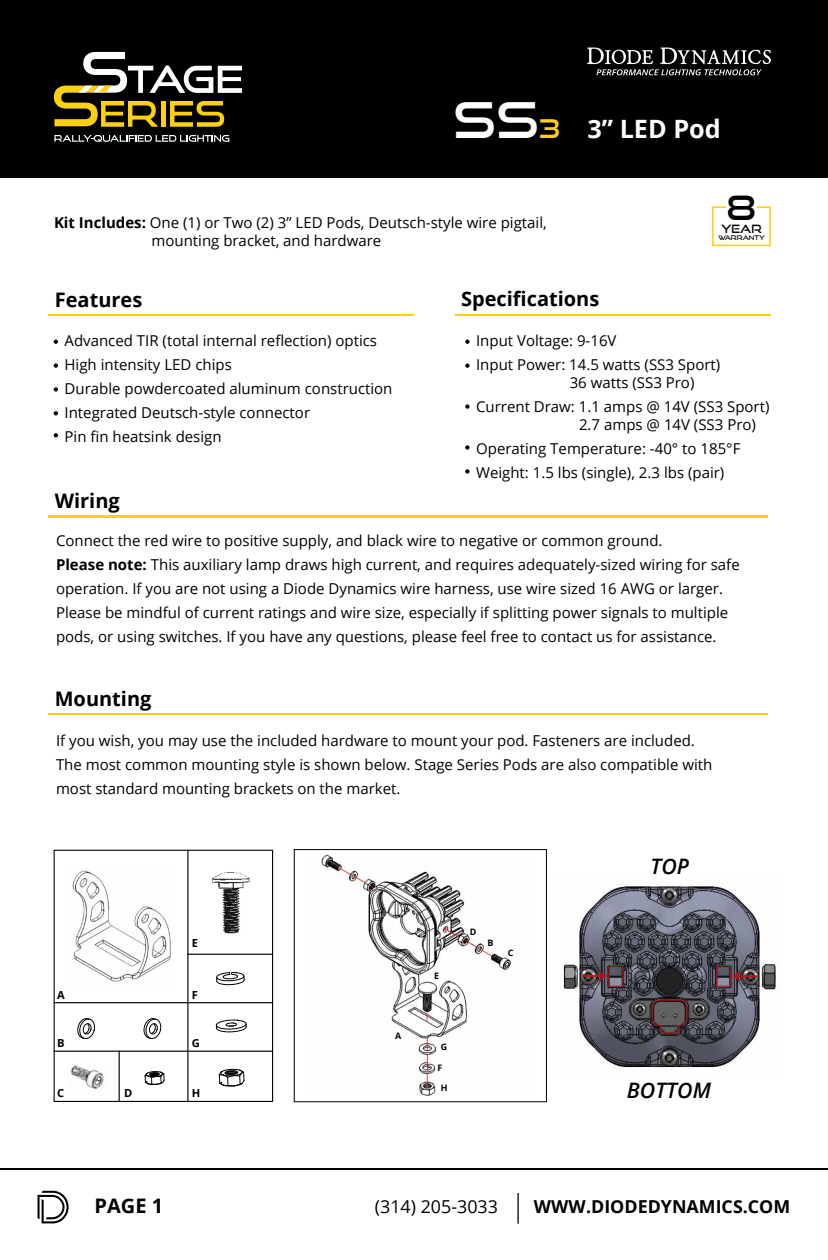
<style>
.page{position:relative;width:828px;height:1260px;background:#fff}
.page>*{position:absolute;margin:0;border:0;box-sizing:border-box;transform-origin:0 0}
.t1{font:33.2px "Good Times Rg";color:#000101}
.t2{font:700 25.2px "Open Sans";color:#fff}
.t3{font:italic 600 21.4px "Open Sans";color:#000}
.t4{font:700 20px "Open Sans";color:#000}
.t5{font:700 17.8px "Open Sans";color:#000}
.t6{font:17.8px "Open Sans";color:#000}
.t7{font:15px/24px "Open Sans";color:#000}
.t8{font:11.4px "Good Times Rg";color:#000101}
.t9{font:700 11.2px "Open Sans";color:#000}
.t10{font:700 8.8px "Open Sans";color:#000}
.t11{font:6.4px "Good Times Rg";color:#000101}
.s1{font-family:"Good Times Rg";font-weight:400;font-size:48.8px}
.s2{font-family:"Good Times Rg";font-weight:400;font-size:25.6px;color:#fed110}
.s3{font-weight:700}
</style>
<div class="page">
<hr style="left:0;top:1168px;width:828px;height:2px;background:#000">
<hr style="left:517px;top:1193px;width:2px;height:31px;background:#000">
<svg style="left:38px;top:1191px;width:31px;height:32px"></svg>
<img style="left:321px;top:854px;width:190px;height:242px">
<div style="left:294px;top:849px;width:253px;height:253px;border:1px solid #000"></div>
<div style="left:0;top:0;width:828px;height:178px;background:#000"></div>
<svg style="left:54px;top:135px;width:175px;height:7px"></svg>
<svg style="left:54px;top:52px;width:188px;height:75px;background:#544c2a"></svg>
<svg style="left:587px;top:48px;width:184px;height:27px;background:#3d3d3d"></svg>
<hr style="left:49px;top:314px;width:365px;height:2px;background:#fed110">
<svg style="left:54px;top:340px;width:4px;height:4px"></svg>
<svg style="left:54px;top:363px;width:4px;height:5px"></svg>
<svg style="left:54px;top:387px;width:4px;height:5px"></svg>
<svg style="left:712px;top:206px;width:59px;height:41px"></svg>
<svg style="left:465px;top:340px;width:5px;height:4px"></svg>
<svg style="left:465px;top:363px;width:5px;height:5px"></svg>
<hr style="left:455px;top:314px;width:316px;height:2px;background:#fed110">
<svg style="left:54px;top:411px;width:4px;height:4px"></svg>
<svg style="left:465px;top:404px;width:5px;height:5px"></svg>
<svg style="left:465px;top:445px;width:5px;height:5px"></svg>
<svg style="left:465px;top:469px;width:5px;height:5px"></svg>
<hr style="left:49px;top:713px;width:719px;height:2px;background:#fed110">
<hr style="left:49px;top:516px;width:719px;height:2px;background:#fed110">
<svg style="left:77px;top:1018px;width:18px;height:21px"></svg>
<svg style="left:144px;top:1018px;width:17px;height:21px"></svg>
<svg style="left:216px;top:1020px;width:31px;height:12px"></svg>
<div style="left:54px;top:850px;width:219px;height:252px;border:1px solid #010101"></div>
<hr style="left:187px;top:850px;width:1px;height:251px;background:#010101">
<hr style="left:119px;top:1051px;width:1px;height:50px;background:#010101">
<hr style="left:54px;top:1002px;width:219px;height:1px;background:#010101">
<hr style="left:188px;top:954px;width:85px;height:1px;background:#010101">
<hr style="left:54px;top:1051px;width:219px;height:1px;background:#010101">
<svg style="left:54px;top:433px;width:4px;height:4px"></svg>
<img style="left:72px;top:870px;width:99px;height:112px">
<img style="left:70px;top:1065px;width:34px;height:25px">
<svg style="left:144px;top:1071px;width:21px;height:14px"></svg>
<img style="left:212px;top:872px;width:38px;height:62px">
<svg style="left:218px;top:1068px;width:27px;height:19px"></svg>
<svg style="left:216px;top:972px;width:29px;height:14px"></svg>
<img style="left:561px;top:883px;width:216px;height:186px">
<div style="left:609px;top:965px;width:14px;height:22px;border:1px solid #ba141a"></div>
<div style="left:716px;top:965px;width:15px;height:22px;border:1px solid #ba141a"></div>
<hr style="left:582px;top:975px;width:24px;height:2px;background:#ba141a">
<svg style="left:597px;top:970px;width:12px;height:12px"></svg>
<hr style="left:733px;top:975px;width:25px;height:2px;background:#ba141a">
<svg style="left:731px;top:970px;width:12px;height:12px"></svg>
<svg style="left:652px;top:998px;width:35px;height:37px"></svg>
<h2 class="t2" style="left:453px;top:111px;width:269px"><span class="s1">SS</span><span class="s2">3</span> 3” LED Pod</h2>
<p class="t7" style="left:152px;top:213px;width:397px;line-height:18px;text-indent:-98px"><span class="s3">Kit Includes:</span> One (1) or Two (2) 3” LED Pods, Deutsch-style wire pigtail, mounting bracket, and hardware</p>
<h1 class="t1" style="left:727px;top:188px;width:31px">8</h1>
<p class="t11" style="left:718px;top:234px;width:48px">WARRANTY</p>
<p class="t8" style="left:721px;top:221px;width:42px">YEAR</p>
<h3 class="t4" style="left:55px;top:286px;width:89px">Features</h3>
<p class="t7" style="left:65px;top:328px;width:329px">Advanced TIR (total internal reflection) optics High intensity LED chips<br>Durable powdercoated aluminum construction Integrated Deutsch-style connector<br>Pin fin heatsink design</p>
<h3 class="t4" style="left:461px;top:285px;width:140px">Specifications</h3>
<p class="t7" style="left:476px;top:328px;width:246px">Input Voltage: 9-16V<br>Input Power: 14.5 watts (SS3 Sport)</p>
<p class="t7" style="left:476px;top:370px;width:295px;text-indent:94px">36 watts (SS3 Pro)<br>Current Draw: 1.1 amps @ 14V (SS3 Sport)</p>
<p class="t7" style="left:476px;top:412px;width:281px;text-indent:103px">2.7 amps @ 14V (SS3 Pro)<br>Operating Temperature: -40° to 185°F<br>Weight: 1.5 lbs (single), 2.3 lbs (pair)</p>
<h3 class="t4" style="left:55px;top:487px;width:67px">Wiring</h3>
<p class="t7" style="left:56px;top:529px;width:685px">Connect the red wire to positive supply, and black wire to negative or common ground.<br><span class="s3">Please note:</span> This auxiliary lamp draws high current, and requires adequately-sized wiring for safe operation. If you are not using a Diode Dynamics wire harness, use wire sized 16 AWG or larger.<br>Please be mindful of current ratings and wire size, especially if splitting power signals to multiple pods, or using switches. If you have any questions, please feel free to contact us for assistance.</p>
<h3 class="t4" style="left:55px;top:684px;width:98px">Mounting</h3>
<p class="t7" style="left:56px;top:728px;width:658px">If you wish, you may use the included hardware to mount your pod. Fasteners are included.<br>The most common mounting style is shown below. Stage Series Pods are also compatible with most standard mounting brackets on the market.</p>
<p class="t9" style="left:57px;top:987px;width:9px">A</p>
<p class="t9" style="left:57px;top:1035px;width:9px">B</p>
<p class="t9" style="left:57px;top:1085px;width:9px">C</p>
<p class="t9" style="left:124px;top:1085px;width:10px">D</p>
<p class="t9" style="left:192px;top:935px;width:8px">E</p>
<p class="t9" style="left:192px;top:987px;width:8px">F</p>
<p class="t9" style="left:192px;top:1035px;width:10px">G</p>
<p class="t9" style="left:192px;top:1085px;width:10px">H</p>
<p class="t10" style="left:395px;top:1030px;width:8px">A</p>
<p class="t10" style="left:434px;top:969px;width:6px">E</p>
<p class="t10" style="left:470px;top:925px;width:8px">D</p>
<p class="t10" style="left:488px;top:936px;width:7px">B</p>
<p class="t10" style="left:508px;top:946px;width:7px">C</p>
<p class="t10" style="left:441px;top:1041px;width:8px">G</p>
<p class="t10" style="left:441px;top:1082px;width:8px">H</p>
<p class="t10" style="left:437px;top:1061px;width:6px">F</p>
<h3 class="t3" style="left:650px;top:852px;width:40px">TOP</h3>
<h3 class="t3" style="left:627px;top:1075px;width:86px">BOTTOM</h3>
<h3 class="t4" style="left:95px;top:1191px;width:70px">PAGE 1</h3>
<p class="t6" style="left:375px;top:1194px;width:125px">(314) 205-3033</p>
<p class="t5" style="left:534px;top:1194px;width:258px">WWW.DIODEDYNAMICS.COM</p>
</div>
